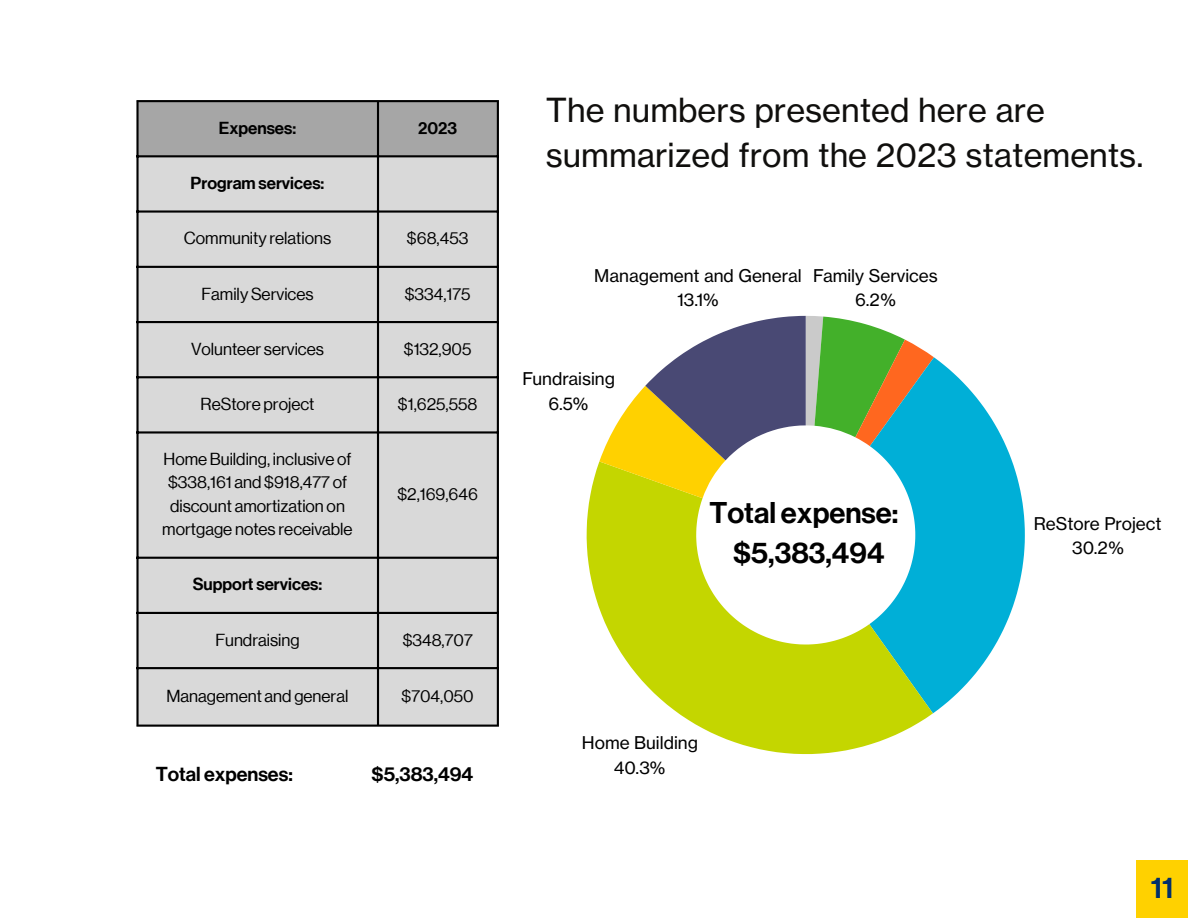
<style>
.page{position:relative;width:1188px;height:918px;background:#fff}
.page>*{position:absolute;margin:0;border:0;box-sizing:border-box;transform-origin:0 0}
.t1{font:32.7px/45px "N Haas Grotesk TX Pro 55 Rg";color:#100f0d}
.t2{font:29.4px/40.7px "N Haas Grotesk DS Pro 65 Md";color:#000;text-align:center}
.t3{font:29.25px "N Haas Grotesk DS Pro 65 Md";color:#002f6c}
.t4{font:19.8px "N Haas Grotesk DS Pro 65 Md";color:#000}
.t5{font:17.25px/24.2px "N Haas Grotesk TX Pro 55 Rg";color:#000;text-align:center}
.t6{font:16.95px/23.4px "Neue Haas Grotesk Display";color:#000;text-align:center}
.t7{font:500 16.95px "Neue Haas Grotesk Display";color:#000}
</style>
<div class="page">
<svg style="left:933px;top:357px;width:92px;height:356px;fill:#00afd7"></svg>
<svg style="left:587px;top:462px;width:346px;height:292px"></svg>
<svg style="left:599px;top:316px;width:335px;height:182px"></svg>
<div style="left:139px;top:102px;width:358px;height:53px;background:#a6a6a6"></div>
<div style="left:139px;top:157px;width:358px;height:568px;background:#d9d9d9"></div>
<hr style="left:136px;top:102px;width:3px;height:623px;background:#000">
<hr style="left:377px;top:102px;width:2px;height:623px;background:#000">
<hr style="left:497px;top:102px;width:2px;height:623px;background:#000">
<hr style="left:136px;top:100px;width:363px;height:2px;background:#000">
<hr style="left:136px;top:155px;width:363px;height:2px;background:#000">
<hr style="left:136px;top:210px;width:363px;height:3px;background:#000">
<hr style="left:136px;top:266px;width:363px;height:2px;background:#000">
<hr style="left:136px;top:321px;width:363px;height:2px;background:#000">
<hr style="left:136px;top:376px;width:363px;height:2px;background:#000">
<hr style="left:136px;top:431px;width:363px;height:3px;background:#000">
<hr style="left:136px;top:557px;width:363px;height:2px;background:#000">
<hr style="left:136px;top:612px;width:363px;height:2px;background:#000">
<hr style="left:136px;top:667px;width:363px;height:2px;background:#000">
<hr style="left:136px;top:725px;width:363px;height:2px;background:#000">
<div style="left:1136px;top:860px;width:52px;height:58px;background:#ffd100"></div>
<p class="t7" style="left:219px;top:118px;width:79px">Expenses:</p>
<p class="t7" style="left:418px;top:118px;width:40px">2023</p>
<p class="t7" style="left:191px;top:173px;width:135px">Program services:</p>
<p class="t6" style="left:184px;top:227px;width:149px">Community relations</p>
<p class="t6" style="left:407px;top:227px;width:63px">$68,453</p>
<p class="t6" style="left:201px;top:282px;width:114px">Family Services</p>
<p class="t6" style="left:405px;top:282px;width:67px">$334,175</p>
<p class="t6" style="left:191px;top:337px;width:134px">Volunteer services</p>
<p class="t6" style="left:404px;top:337px;width:69px">$132,905</p>
<p class="t6" style="left:201px;top:392px;width:115px">ReStore project</p>
<p class="t6" style="left:398px;top:392px;width:81px">$1,625,558</p>
<p class="t6" style="left:162px;top:448px;width:192px">Home Building, inclusive of $338,161 and $918,477 of discount amortization on mortgage notes receivable</p>
<p class="t6" style="left:397px;top:483px;width:82px">$2,169,646</p>
<p class="t7" style="left:193px;top:575px;width:131px">Support services:</p>
<p class="t6" style="left:215px;top:628px;width:86px">Fundraising</p>
<p class="t6" style="left:403px;top:628px;width:72px">$348,707</p>
<p class="t6" style="left:167px;top:684px;width:183px">Management and general</p>
<p class="t6" style="left:402px;top:684px;width:74px">$704,050</p>
<h1 class="t4" style="left:156px;top:762px;width:138px">Total expenses:</h1>
<p class="t4" style="left:372px;top:762px;width:103px">$5,383,494</p>
<h2 class="t1" style="left:546px;top:87px;width:599px">The numbers presented here are summarized from the 2023 statements.</h2>
<p class="t5" style="left:594px;top:264px;width:209px">Management and General<br>13.1%</p>
<p class="t5" style="left:813px;top:264px;width:126px">Family Services<br>6.2%</p>
<p class="t5" style="left:522px;top:367px;width:94px">Fundraising<br>6.5%</p>
<p class="t2" style="left:709px;top:493px;width:191px">Total expense: $5,383,494</p>
<p class="t5" style="left:582px;top:731px;width:118px">Home Building<br>40.3%</p>
<p class="t5" style="left:1034px;top:512px;width:129px">ReStore Project<br>30.2%</p>
<p class="t3" style="left:1151px;top:871px;width:24px">11</p>
</div>
